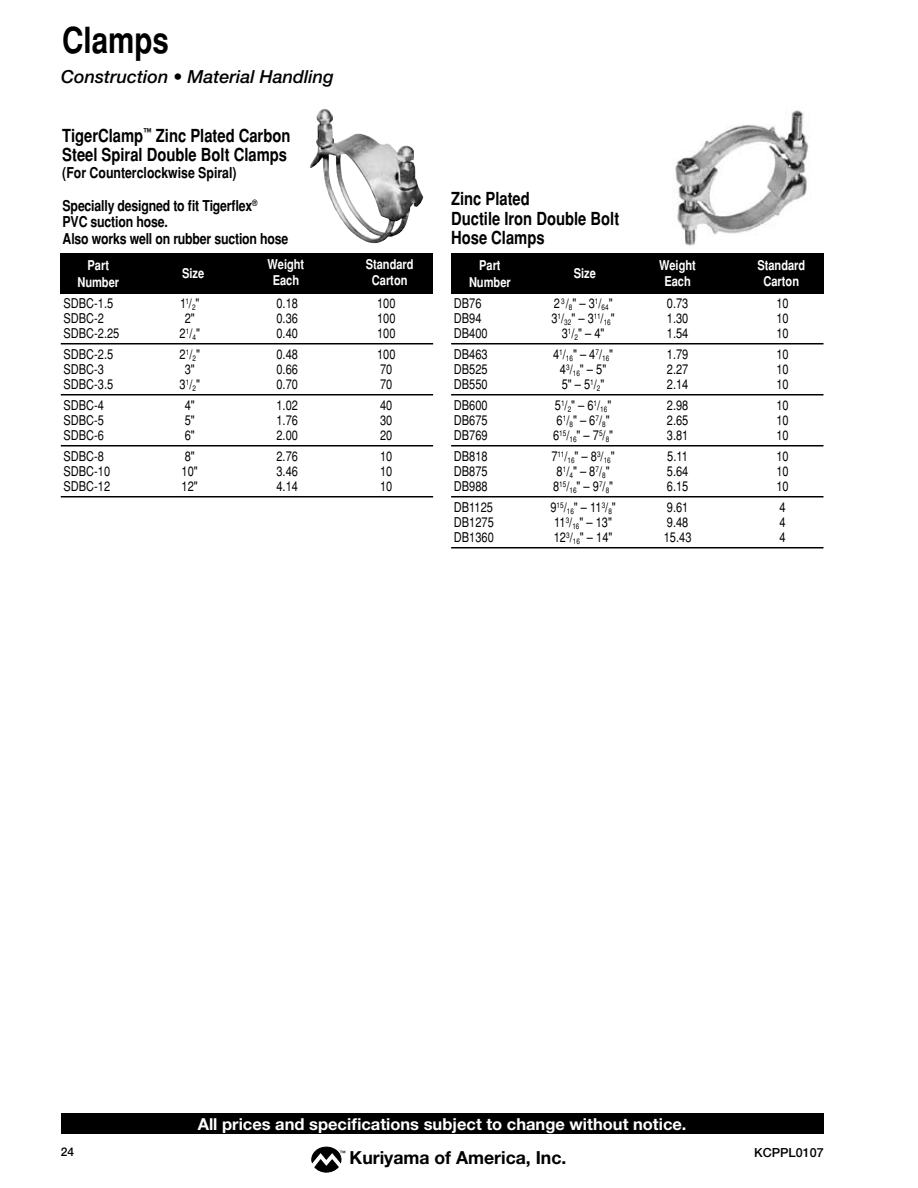
<style>
.page{position:relative;width:918px;height:1188px;background:#fff}
.page>*{position:absolute;margin:0;border:0;box-sizing:border-box;transform-origin:0 0}
.t1{font:700 condensed 36px "Helvetica";color:#000}
.t2{font:700 condensed 18px/19.5px "Helvetica";color:#000}
.t3{font:italic 500 18px "Helvetica Neue";color:#000}
.t4{font:700 18px "Helvetica Neue";color:#000}
.t5{font:700 16.5px "Helvetica Neue";color:#fff}
.t6{font:700 condensed 15px/16.5px "Helvetica";letter-spacing:-.01em;color:#000}
.t7{font:condensed 13.5px "Helvetica";color:#000}
.t8{font:700 condensed 13.5px/16.2px "Helvetica";color:#fff;text-align:center}
.t9{font:500 12.6px "Helvetica Neue";color:#000}
.t10{font:500 12px "Helvetica Neue";color:#000}
.t11{font:500 6px "Helvetica Neue";color:#000}
</style>
<div class="page">
<svg style="left:312px;top:1147px;width:29px;height:25px"></svg>
<div style="left:61px;top:1113px;width:763px;height:21px;background:#000"></div>
<img style="left:310px;top:109px;width:113px;height:134px">
<hr style="left:61px;top:343px;width:372px;height:1px;background:#000">
<hr style="left:61px;top:394px;width:372px;height:1px;background:#000">
<hr style="left:61px;top:445px;width:372px;height:1px;background:#000">
<hr style="left:61px;top:496px;width:372px;height:1px;background:#000">
<div style="left:61px;top:254px;width:372px;height:40px;background:#000"></div>
<img style="left:673px;top:110px;width:136px;height:136px">
<hr style="left:451px;top:343px;width:372px;height:1px;background:#000">
<hr style="left:451px;top:394px;width:372px;height:1px;background:#000">
<hr style="left:451px;top:445px;width:372px;height:1px;background:#000">
<hr style="left:451px;top:496px;width:372px;height:1px;background:#000">
<hr style="left:451px;top:547px;width:372px;height:1px;background:#000">
<div style="left:451px;top:254px;width:373px;height:40px;background:#000"></div>
<h1 class="t1" style="left:62px;top:19px;width:108px">Clamps</h1>
<h2 class="t3" style="left:61px;top:66px;width:274px">Construction • Material Handling</h2>
<h2 class="t2" style="left:62px;top:125px;width:230px">TigerClamp<sup>™</sup> Zinc Plated Carbon<br>Steel Spiral Double Bolt Clamps</h2>
<p class="t6" style="left:62px;top:164px;width:176px">(For Counterclockwise Spiral)</p>
<p class="t6" style="left:63px;top:197px;width:227px">Specially designed to fit Tigerflex<sup>®<br></sup>PVC suction hose.<br>Also works well on rubber suction hose</p>
<p class="t8" style="left:74px;top:257px;width:43px">Part<br>Number</p>
<p class="t7" style="left:63px;top:295px;width:51px">SDBC-1.5</p>
<p class="t7" style="left:180px;top:295px;width:21px">1<sup>1</sup>/<sub>2</sub>"</p>
<p class="t7" style="left:277px;top:295px;width:23px">0.18</p>
<p class="t7" style="left:377px;top:295px;width:20px">100</p>
<p class="t7" style="left:63px;top:310px;width:42px">SDBC-2</p>
<p class="t7" style="left:185px;top:310px;width:12px">2"</p>
<p class="t7" style="left:277px;top:310px;width:23px">0.36</p>
<p class="t7" style="left:377px;top:310px;width:20px">100</p>
<p class="t7" style="left:63px;top:325px;width:57px">SDBC-2.25</p>
<p class="t7" style="left:180px;top:325px;width:22px">2<sup>1</sup>/<sub>4</sub>"</p>
<p class="t7" style="left:277px;top:325px;width:23px">0.40</p>
<p class="t7" style="left:377px;top:325px;width:20px">100</p>
<p class="t7" style="left:63px;top:346px;width:51px">SDBC-2.5</p>
<p class="t7" style="left:180px;top:346px;width:22px">2<sup>1</sup>/<sub>2</sub>"</p>
<p class="t7" style="left:277px;top:346px;width:23px">0.48</p>
<p class="t7" style="left:377px;top:346px;width:20px">100</p>
<p class="t7" style="left:63px;top:361px;width:42px">SDBC-3</p>
<p class="t7" style="left:185px;top:361px;width:12px">3"</p>
<p class="t7" style="left:277px;top:361px;width:23px">0.66</p>
<p class="t7" style="left:380px;top:361px;width:14px">70</p>
<p class="t7" style="left:63px;top:376px;width:51px">SDBC-3.5</p>
<p class="t7" style="left:180px;top:376px;width:22px">3<sup>1</sup>/<sub>2</sub>"</p>
<p class="t7" style="left:277px;top:376px;width:23px">0.70</p>
<p class="t7" style="left:380px;top:376px;width:14px">70</p>
<p class="t7" style="left:63px;top:397px;width:42px">SDBC-4</p>
<p class="t7" style="left:185px;top:397px;width:12px">4"</p>
<p class="t7" style="left:277px;top:397px;width:23px">1.02</p>
<p class="t7" style="left:380px;top:397px;width:14px">40</p>
<p class="t7" style="left:63px;top:412px;width:42px">SDBC-5</p>
<p class="t7" style="left:185px;top:412px;width:12px">5"</p>
<p class="t7" style="left:277px;top:412px;width:23px">1.76</p>
<p class="t7" style="left:380px;top:412px;width:14px">30</p>
<p class="t7" style="left:63px;top:427px;width:42px">SDBC-6</p>
<p class="t7" style="left:185px;top:427px;width:12px">6"</p>
<p class="t7" style="left:277px;top:427px;width:23px">2.00</p>
<p class="t7" style="left:380px;top:427px;width:14px">20</p>
<p class="t7" style="left:63px;top:448px;width:42px">SDBC-8</p>
<p class="t7" style="left:185px;top:448px;width:12px">8"</p>
<p class="t7" style="left:277px;top:448px;width:23px">2.76</p>
<p class="t7" style="left:380px;top:448px;width:14px">10</p>
<p class="t7" style="left:63px;top:463px;width:48px">SDBC-10</p>
<p class="t7" style="left:182px;top:463px;width:18px">10"</p>
<p class="t7" style="left:277px;top:463px;width:23px">3.46</p>
<p class="t7" style="left:380px;top:463px;width:14px">10</p>
<p class="t7" style="left:63px;top:478px;width:48px">SDBC-12</p>
<p class="t7" style="left:182px;top:478px;width:18px">12"</p>
<p class="t7" style="left:277px;top:478px;width:23px">4.14</p>
<p class="t7" style="left:380px;top:478px;width:14px">10</p>
<h2 class="t2" style="left:451px;top:189px;width:170px">Zinc Plated<br>Ductile Iron Double Bolt<br>Hose Clamps</h2>
<p class="t8" style="left:268px;top:256px;width:38px">Weight<br>Each</p>
<p class="t8" style="left:366px;top:256px;width:49px">Standard<br>Carton</p>
<p class="t8" style="left:77px;top:257px;width:43px">Part<br>Number</p>
<p class="t8" style="left:659px;top:257px;width:38px">Weight<br>Each</p>
<p class="t8" style="left:757px;top:257px;width:49px">Standard<br>Carton</p>
<p class="t8" style="left:469px;top:257px;width:43px">Part<br>Number</p>
<p class="t8" style="left:182px;top:265px;width:24px">Size</p>
<p class="t8" style="left:574px;top:265px;width:24px">Size</p>
<p class="t7" style="left:454px;top:295px;width:29px">DB76</p>
<p class="t7" style="left:554px;top:295px;width:60px">2 <sup>3</sup>/<sub>8</sub>" – 3<sup>1</sup>/<sub>64</sub>"</p>
<p class="t7" style="left:667px;top:295px;width:23px">0.73</p>
<p class="t7" style="left:776px;top:295px;width:14px">10</p>
<p class="t7" style="left:454px;top:310px;width:29px">DB94</p>
<p class="t7" style="left:552px;top:310px;width:65px">3<sup>1</sup>/<sub>32</sub>" – 3<sup>11</sup>/<sub>16</sub>"</p>
<p class="t7" style="left:667px;top:310px;width:23px">1.30</p>
<p class="t7" style="left:776px;top:310px;width:14px">10</p>
<p class="t7" style="left:454px;top:325px;width:35px">DB400</p>
<p class="t7" style="left:562px;top:325px;width:44px">3<sup>1</sup>/<sub>2</sub>" – 4"</p>
<p class="t7" style="left:667px;top:325px;width:23px">1.54</p>
<p class="t7" style="left:776px;top:325px;width:14px">10</p>
<p class="t7" style="left:454px;top:346px;width:35px">DB463</p>
<p class="t7" style="left:553px;top:346px;width:62px">4<sup>1</sup>/<sub>16</sub>" – 4<sup>7</sup>/<sub>16</sub>"</p>
<p class="t7" style="left:667px;top:346px;width:23px">1.79</p>
<p class="t7" style="left:776px;top:346px;width:14px">10</p>
<p class="t7" style="left:454px;top:361px;width:35px">DB525</p>
<p class="t7" style="left:560px;top:361px;width:48px">4<sup>3</sup>/<sub>16</sub>" – 5"</p>
<p class="t7" style="left:667px;top:361px;width:23px">2.27</p>
<p class="t7" style="left:776px;top:361px;width:14px">10</p>
<p class="t7" style="left:454px;top:376px;width:35px">DB550</p>
<p class="t7" style="left:562px;top:376px;width:44px">5" – 5<sup>1</sup>/<sub>2</sub>"</p>
<p class="t7" style="left:667px;top:376px;width:23px">2.14</p>
<p class="t7" style="left:776px;top:376px;width:14px">10</p>
<p class="t7" style="left:454px;top:397px;width:35px">DB600</p>
<p class="t7" style="left:555px;top:397px;width:58px">5<sup>1</sup>/<sub>2</sub>" – 6<sup>1</sup>/<sub>16</sub>"</p>
<p class="t7" style="left:667px;top:397px;width:23px">2.98</p>
<p class="t7" style="left:776px;top:397px;width:14px">10</p>
<p class="t7" style="left:454px;top:412px;width:35px">DB675</p>
<p class="t7" style="left:557px;top:412px;width:54px">6<sup>1</sup>/<sub>8</sub>" – 6<sup>7</sup>/<sub>8</sub>"</p>
<p class="t7" style="left:667px;top:412px;width:23px">2.65</p>
<p class="t7" style="left:776px;top:412px;width:14px">10</p>
<p class="t7" style="left:454px;top:427px;width:35px">DB769</p>
<p class="t7" style="left:553px;top:427px;width:62px">6<sup>15</sup>/<sub>16</sub>" – 7<sup>5</sup>/<sub>8</sub>"</p>
<p class="t7" style="left:667px;top:427px;width:23px">3.81</p>
<p class="t7" style="left:776px;top:427px;width:14px">10</p>
<p class="t7" style="left:454px;top:448px;width:35px">DB818</p>
<p class="t7" style="left:551px;top:448px;width:65px">7<sup>11</sup>/<sub>16</sub>" – 8<sup>3</sup>/<sub>16</sub>"</p>
<p class="t7" style="left:667px;top:448px;width:22px">5.11</p>
<p class="t7" style="left:776px;top:448px;width:14px">10</p>
<p class="t7" style="left:454px;top:463px;width:35px">DB875</p>
<p class="t7" style="left:557px;top:463px;width:54px">8<sup>1</sup>/<sub>4</sub>" – 8<sup>7</sup>/<sub>8</sub>"</p>
<p class="t7" style="left:667px;top:463px;width:23px">5.64</p>
<p class="t7" style="left:776px;top:463px;width:14px">10</p>
<p class="t7" style="left:454px;top:478px;width:35px">DB988</p>
<p class="t7" style="left:553px;top:478px;width:62px">8<sup>15</sup>/<sub>16</sub>" – 9<sup>7</sup>/<sub>8</sub>"</p>
<p class="t7" style="left:667px;top:478px;width:23px">6.15</p>
<p class="t7" style="left:776px;top:478px;width:14px">10</p>
<p class="t7" style="left:454px;top:499px;width:41px">DB1125</p>
<p class="t7" style="left:550px;top:499px;width:67px">9<sup>15</sup>/<sub>16</sub>" – 11<sup>3</sup>/<sub>8</sub>"</p>
<p class="t7" style="left:667px;top:499px;width:23px">9.61</p>
<p class="t7" style="left:780px;top:499px;width:8px">4</p>
<p class="t7" style="left:454px;top:514px;width:42px">DB1275</p>
<p class="t7" style="left:554px;top:514px;width:59px">11<sup>3</sup>/<sub>16</sub>" – 13"</p>
<p class="t7" style="left:667px;top:514px;width:23px">9.48</p>
<p class="t7" style="left:780px;top:514px;width:8px">4</p>
<p class="t7" style="left:454px;top:529px;width:42px">DB1360</p>
<p class="t7" style="left:554px;top:529px;width:60px">12<sup>3</sup>/<sub>16</sub>" – 14"</p>
<p class="t7" style="left:664px;top:529px;width:29px">15.43</p>
<p class="t7" style="left:780px;top:529px;width:8px">4</p>
<p class="t10" style="left:61px;top:1145px;width:14px">24</p>
<p class="t5" style="left:198px;top:1114px;width:490px">All prices and specifications subject to change without notice.</p>
<h2 class="t4" style="left:350px;top:1147px;width:218px">Kuriyama of America, Inc.</h2>
<p class="t11" style="left:340px;top:1149px;width:7px">™</p>
<p class="t9" style="left:754px;top:1145px;width:71px">KCPPL0107</p>
</div>
